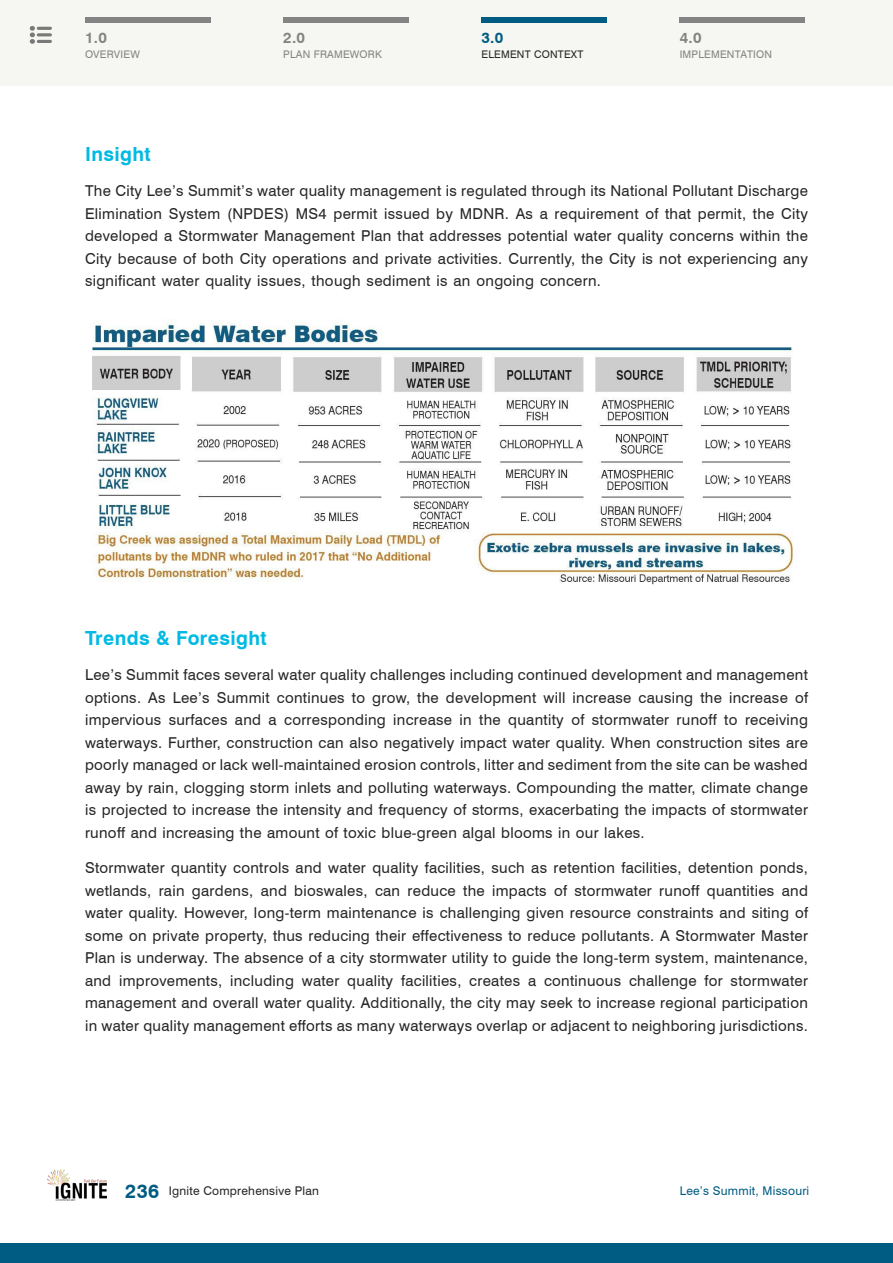
<style>
.page{position:relative;width:893px;height:1263px;background:#fff}
.page>*{position:absolute;margin:0;border:0;box-sizing:border-box;transform-origin:0 0}
.t1{font:700 19.5px "Swiss 721 BT";letter-spacing:.02em;color:#00bae3}
.t2{font:15px/22.5px "Swiss 721 BT";letter-spacing:.02em;color:#262626;text-align:justify}
.t3{font:700 15px "Swiss 721 BT";color:#848484}
.t4{font:700 15px "Swiss 721 BT";color:#005c82}
.t5{font:12px "Swiss 721 BT";letter-spacing:.02em;color:#262626}
.t6{font:12px "Swiss 721 BT";letter-spacing:.02em;color:#005c82}
.t7{font:10.5px "Swiss 721 BT";letter-spacing:.02em;color:#848484}
.t8{font:10.5px "Swiss 721 BT";letter-spacing:.02em;color:#262626}
.s1{font-weight:700;font-size:19.5px;color:#005c82}
</style>
<div class="page">
<img style="left:92px;top:321px;width:701px;height:264px">
<div style="left:0;top:0;width:893px;height:86px;background:#f6f7f2"></div>
<hr style="left:37px;top:27px;width:15px;height:3px;background:#797979;border-radius:2px">
<hr style="left:37px;top:33px;width:15px;height:3px;background:#797979;border-radius:2px">
<hr style="left:37px;top:40px;width:15px;height:3px;background:#797979;border-radius:2px">
<svg style="left:30px;top:26px;width:5px;height:18px"></svg>
<div style="left:0;top:1244px;width:893px;height:19px;background:#005c82"></div>
<div style="left:85px;top:17px;width:125px;height:6px;background:#848484"></div>
<div style="left:283px;top:17px;width:125px;height:6px;background:#848484"></div>
<div style="left:481px;top:17px;width:125px;height:6px;background:#005c82"></div>
<div style="left:680px;top:17px;width:125px;height:6px;background:#848484"></div>
<img style="left:47px;top:1169px;width:59px;height:31px">
<p class="t3" style="left:85px;top:29px;width:23px">1.0</p>
<p class="t7" style="left:85px;top:48px;width:56px">OVERVIEW</p>
<p class="t3" style="left:283px;top:29px;width:23px">2.0</p>
<p class="t7" style="left:283px;top:48px;width:100px">PLAN FRAMEWORK</p>
<p class="t4" style="left:481px;top:29px;width:23px">3.0</p>
<p class="t8" style="left:481px;top:48px;width:104px">ELEMENT CONTEXT</p>
<p class="t3" style="left:680px;top:29px;width:23px">4.0</p>
<p class="t7" style="left:680px;top:48px;width:94px">IMPLEMENTATION</p>
<h1 class="t1" style="left:85px;top:142px;width:67px">Insight</h1>
<p class="t2" style="left:85px;top:180px;width:724px">The City Lee’s Summit’s water quality management is regulated through its National Pollutant Discharge Elimination System (NPDES) MS4 permit issued by MDNR. As a requirement of that permit, the City developed a Stormwater Management Plan that addresses potential water quality concerns within the City because of both City operations and private activities. Currently, the City is not experiencing any significant water quality issues, though sediment is an ongoing concern.</p>
<h1 class="t1" style="left:85px;top:626px;width:183px">Trends &amp; Foresight</h1>
<p class="t2" style="left:85px;top:664px;width:724px">Lee’s Summit faces several water quality challenges including continued development and management options. As Lee’s Summit continues to grow, the development will increase causing the increase of impervious surfaces and a corresponding increase in the quantity of stormwater runoff to receiving waterways. Further, construction can also negatively impact water quality. When construction sites are poorly managed or lack well-maintained erosion controls, litter and sediment from the site can be washed away by rain, clogging storm inlets and polluting waterways. Compounding the matter, climate change is projected to increase the intensity and frequency of storms, exacerbating the impacts of stormwater runoff and increasing the amount of toxic blue-green algal blooms in our lakes.</p>
<p class="t2" style="left:85px;top:856px;width:724px">Stormwater quantity controls and water quality facilities, such as retention facilities, detention ponds, wetlands, rain gardens, and bioswales, can reduce the impacts of stormwater runoff quantities and water quality. However, long-term maintenance is challenging given resource constraints and siting of some on private property, thus reducing their effectiveness to reduce pollutants. A Stormwater Master Plan is underway. The absence of a city stormwater utility to guide the long-term system, maintenance, and improvements, including water quality facilities, creates a continuous challenge for stormwater management and overall water quality. Additionally, the city may seek to increase regional participation in water quality management efforts as many waterways overlap or adjacent to neighboring jurisdictions.</p>
<p class="t5" style="left:125px;top:1183px;width:195px"><span class="s1">236</span> Ignite Comprehensive Plan</p>
<p class="t6" style="left:680px;top:1183px;width:131px">Lee’s Summit, Missouri</p>
</div>
